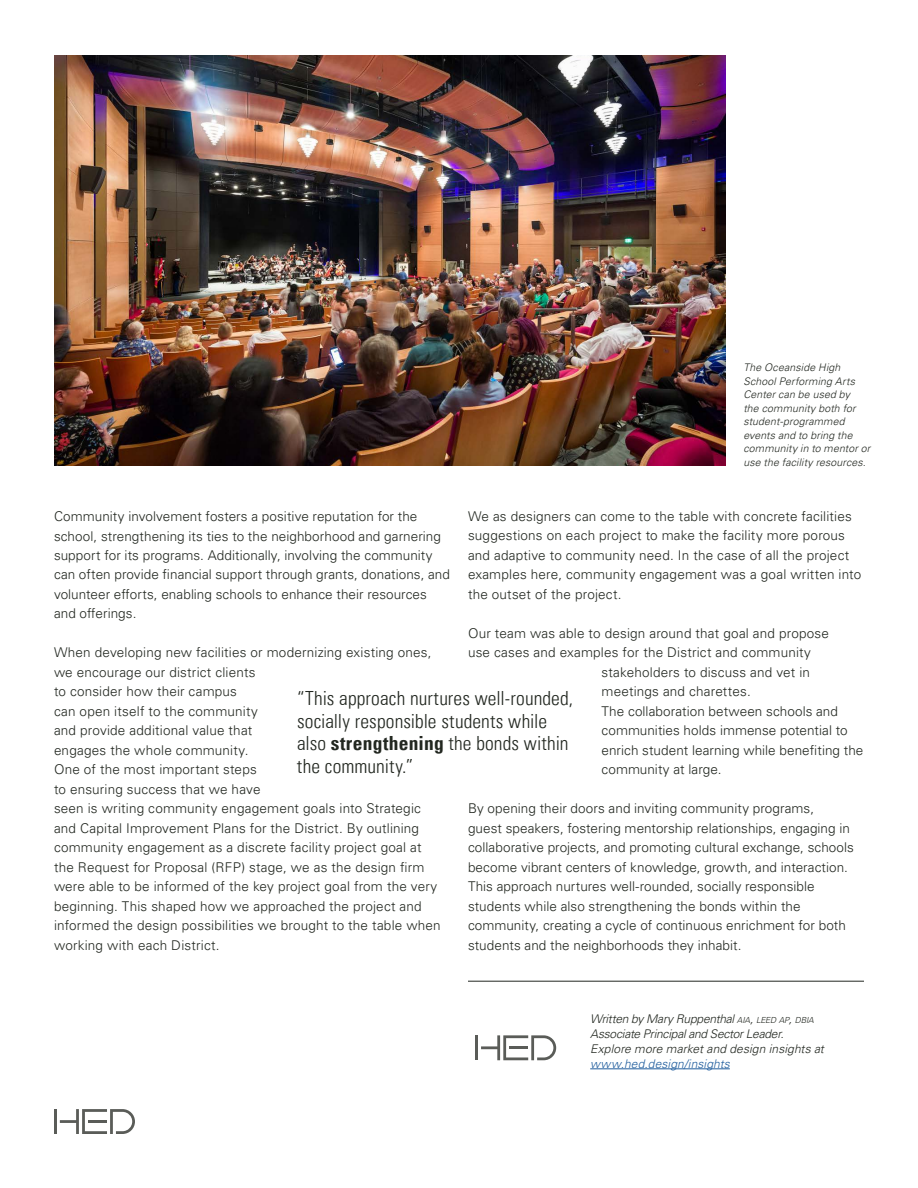
<style>
.page{position:relative;width:918px;height:1188px;background:#fff}
.page>*{position:absolute;margin:0;border:0;box-sizing:border-box;transform-origin:0 0}
.t1{font:300 condensed 19.5px/22.5px "Univers LT Pro";letter-spacing:.005em;color:#222720}
.t2{font:300 13.5px/19.5px "Univers LT Pro 45";letter-spacing:.01em;color:#222720}
.t3{font:italic 300 12px/15px "Univers LT Pro 45";letter-spacing:-.015em;color:#222720}
.t4{font:italic 300 12px "Univers LT Pro 45";letter-spacing:.01em;color:#215e9e}
.t5{font:italic 300 10.5px/13.5px "Univers LT Pro 45";letter-spacing:.015em;color:#222720}
.s1{font-weight:700}
.s2{font-size:8.4px}
.s3{font-style:inherit}
</style>
<div class="page">
<hr style="left:468px;top:981px;width:396px;height:1px;background:#222720">
<img style="left:54px;top:55px;width:672px;height:411px">
<hr style="left:590px;top:1069px;width:140px;height:1px;background:#215e9e">
<hr style="left:475px;top:1035px;width:3px;height:25px;background:#5a5c58">
<svg style="left:481px;top:1035px;width:75px;height:25px"></svg>
<hr style="left:54px;top:1109px;width:3px;height:25px;background:#5a5c58">
<svg style="left:60px;top:1109px;width:75px;height:25px"></svg>
<p class="t5" style="left:743px;top:361px;width:128px">The Oceanside High<br>School Performing Arts<br>Center can be used by<br>the community both for student-programmed events and to bring the community in to mentor or use the facility resources.</p>
<p class="t2" style="left:468px;top:506px;width:395px">We as designers can come to the table with concrete facilities suggestions on each project to make the facility more porous and adaptive to community need. In the case of all the project examples here, community engagement was a goal written into the outset of the project.</p>
<p class="t2" style="left:468px;top:623px;width:363px">Our team was able to design around that goal and propose</p>
<p class="t2" style="left:468px;top:642px;width:345px">use cases and examples for the District and community</p>
<p class="t2" style="left:602px;top:662px;width:210px">stakeholders to discuss and vet in</p>
<p class="t2" style="left:602px;top:681px;width:151px">meetings and charettes.</p>
<p class="t2" style="left:602px;top:701px;width:238px">The collaboration between schools and</p>
<p class="t2" style="left:602px;top:720px;width:248px">communities holds immense potential to</p>
<p class="t2" style="left:602px;top:740px;width:263px">enrich student learning while benefiting the</p>
<p class="t2" style="left:602px;top:759px;width:122px">community at large.</p>
<p class="t2" style="left:468px;top:798px;width:387px">By opening their doors and inviting community programs,<br>guest speakers, fostering mentorship relationships, engaging in collaborative projects, and promoting cultural exchange, schools become vibrant centers of knowledge, growth, and interaction.<br>This approach nurtures well-rounded, socially responsible students while also strengthening the bonds within the community, creating a cycle of continuous enrichment for both students and the neighborhoods they inhabit.</p>
<p class="t2" style="left:54px;top:506px;width:397px">Community involvement fosters a positive reputation for the school, strengthening its ties to the neighborhood and garnering support for its programs. Additionally, involving the community can often provide financial support through grants, donations, and volunteer efforts, enabling schools to enhance their resources and offerings.</p>
<p class="t2" style="left:54px;top:643px;width:388px">When developing new facilities or modernizing existing ones, we encourage our district clients<br>to consider how their campus<br>can open itself to the community<br>and provide additional value that<br>engages the whole community.<br>One of the most important steps<br>to ensuring success that we have<br>seen is writing community engagement goals into Strategic and Capital Improvement Plans for the District. By outlining community engagement as a discrete facility project goal at the Request for Proposal (RFP) stage, we as the design firm were able to be informed of the key project goal from the very beginning. This shaped how we approached the project and informed the design possibilities we brought to the table when working with each District.</p>
<h1 class="t1" style="left:297px;top:686px;width:278px">“This approach nurtures well-rounded, socially responsible students while also <span class="s1">strengthening</span> the bonds within the community.”</h1>
<p class="t3" style="left:590px;top:1011px;width:235px">Written by Mary Ruppenthal <span class="s2">AIA</span><span class="s3">,</span> <span class="s2">LEED AP</span><span class="s3">,</span> <span class="s2">DBIA<br></span>Associate <span class="s3">P</span>rincipal and Sector Leader.<br>Explore more market and design insights at</p>
<p class="t4" style="left:590px;top:1056px;width:141px">www.hed.design/insights</p>
</div>
